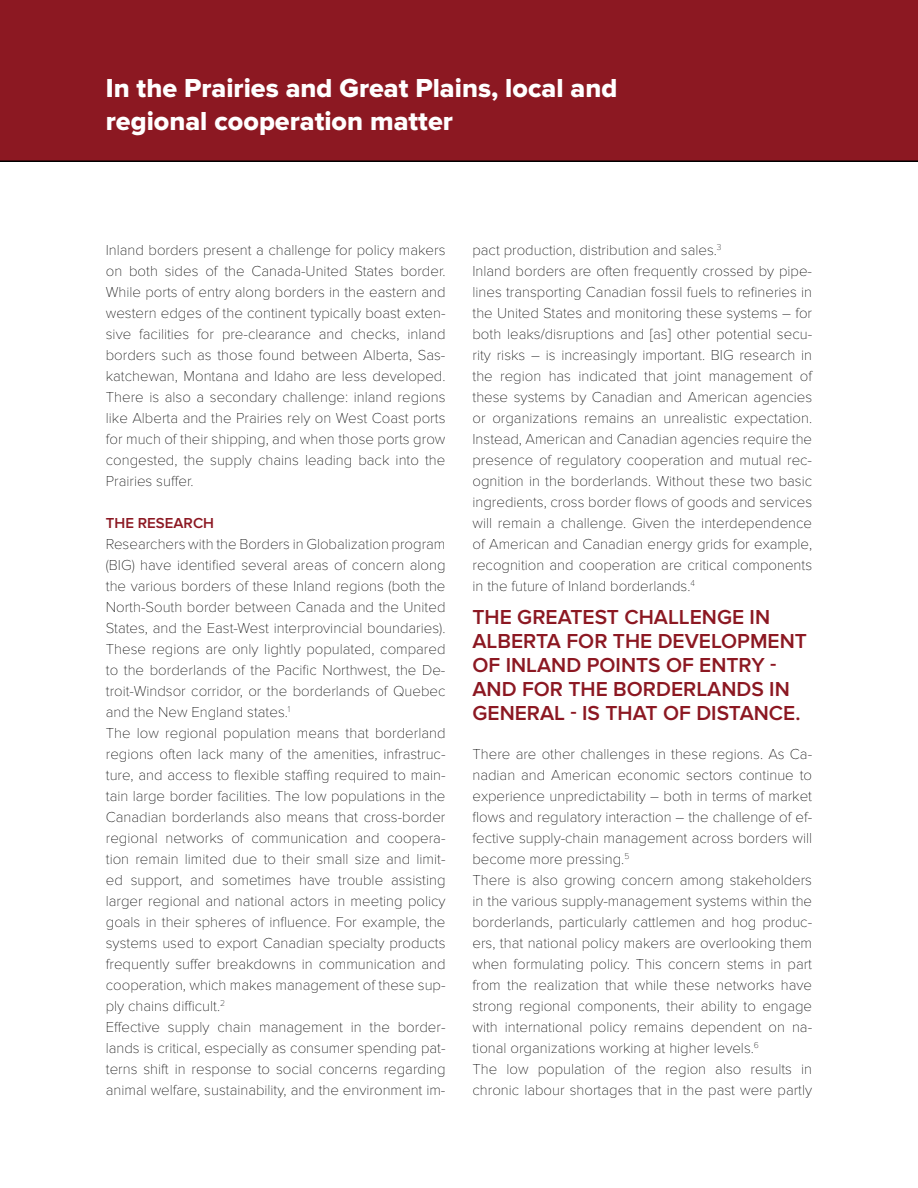
<style>
.page{position:relative;width:918px;height:1188px;background:#fff}
.page>*{position:absolute;margin:0;border:0;box-sizing:border-box;transform-origin:0 0}
.t1{font:27px/32.4px "Proxima Nova Extrabld";color:#fff}
.t2{font:600 21px/24px "Proxima Nova";color:#8c1822}
.t3{font:100 15px/21px "Proxima Nova T";color:#000}
.t4{font:600 15px "Proxima Nova";color:#8c1822}
</style>
<div class="page">
<div style="left:0;top:0;width:918px;height:162px;background:#8c1822"></div>
<h1 class="t1" style="left:106px;top:73px;width:513px">In the Prairies and Great Plains, local and regional cooperation matter</h1>
<p class="t3" style="left:106px;top:239px;width:341px;text-align:justify">Inland borders present a challenge for policy makers on both sides of the Canada-United States border.<br>While ports of entry along borders in the eastern and western edges of the continent typically boast exten&shy;sive facilities for pre-clearance and checks, inland borders such as those found between Alberta, Sas&shy;katchewan, Montana and Idaho are less developed.<br>There is also a secondary challenge: inland regions like Alberta and the Prairies rely on West Coast ports for much of their shipping, and when those ports grow congested, the supply chains leading back into the Prairies suffer.</p>
<p class="t4" style="left:106px;top:514px;width:110px">THE RESEARCH</p>
<p class="t3" style="left:106px;top:533px;width:341px">Researchers with the Borders in Globalization program (BIG) have identified several areas of concern along the various borders of these Inland regions (both the North-South border between Canada and the United States, and the East-West interprovincial boundaries).<br>These regions are only lightly populated, compared to the borderlands of the Pacific Northwest, the De&shy;troit-Windsor corridor, or the borderlands of Quebec and the New England states.<sup>1<br></sup>The low regional population means that borderland regions often lack many of the amenities, infrastruc&shy;ture, and access to flexible staffing required to main&shy;tain large border facilities. The low populations in the Canadian borderlands also means that cross-border regional networks of communication and coopera&shy;tion remain limited due to their small size and limit&shy;ed support, and sometimes have trouble assisting larger regional and national actors in meeting policy goals in their spheres of influence. For example, the systems used to export Canadian specialty products frequently suffer breakdowns in communication and cooperation, which makes management of these sup&shy;ply chains difficult.<sup>2<br></sup>Effective supply chain management in the border&shy;lands is critical, especially as consumer spending pat&shy;terns shift in response to social concerns regarding animal welfare, sustainability, and the environment im-</p>
<p class="t3" style="left:473px;top:239px;width:341px">pact production, distribution and sales.<sup>3<br></sup>Inland borders are often frequently crossed by pipe&shy;lines transporting Canadian fossil fuels to refineries in the United States and monitoring these systems – for both leaks/disruptions and [as] other potential secu&shy;rity risks – is increasingly important. BIG research in the region has indicated that joint management of these systems by Canadian and American agencies or organizations remains an unrealistic expectation.<br>Instead, American and Canadian agencies require the presence of regulatory cooperation and mutual rec&shy;ognition in the borderlands. Without these two basic ingredients, cross border flows of goods and services will remain a challenge. Given the interdependence of American and Canadian energy grids for example, recognition and cooperation are critical components in the future of Inland borderlands.<sup>4</sup></p>
<h2 class="t2" style="left:472px;top:606px;width:336px">THE GREATEST CHALLENGE IN<br>ALBERTA FOR THE DEVELOPMENT<br>OF INLAND POINTS OF ENTRY -<br>AND FOR THE BORDERLANDS IN<br>GENERAL - IS THAT OF DISTANCE.</h2>
<p class="t3" style="left:472px;top:743px;width:341px">There are other challenges in these regions. As Ca&shy;nadian and American economic sectors continue to experience unpredictability – both in terms of market flows and regulatory interaction – the challenge of ef&shy;fective supply-chain management across borders will become more pressing.<sup>5<br></sup>There is also growing concern among stakeholders in the various supply-management systems within the borderlands, particularly cattlemen and hog produc&shy;ers, that national policy makers are overlooking them when formulating policy. This concern stems in part from the realization that while these networks have strong regional components, their ability to engage with international policy remains dependent on na&shy;tional organizations working at higher levels.<sup>6<br></sup>The low population of the region also results in chronic labour shortages that in the past were partly</p>
</div>
